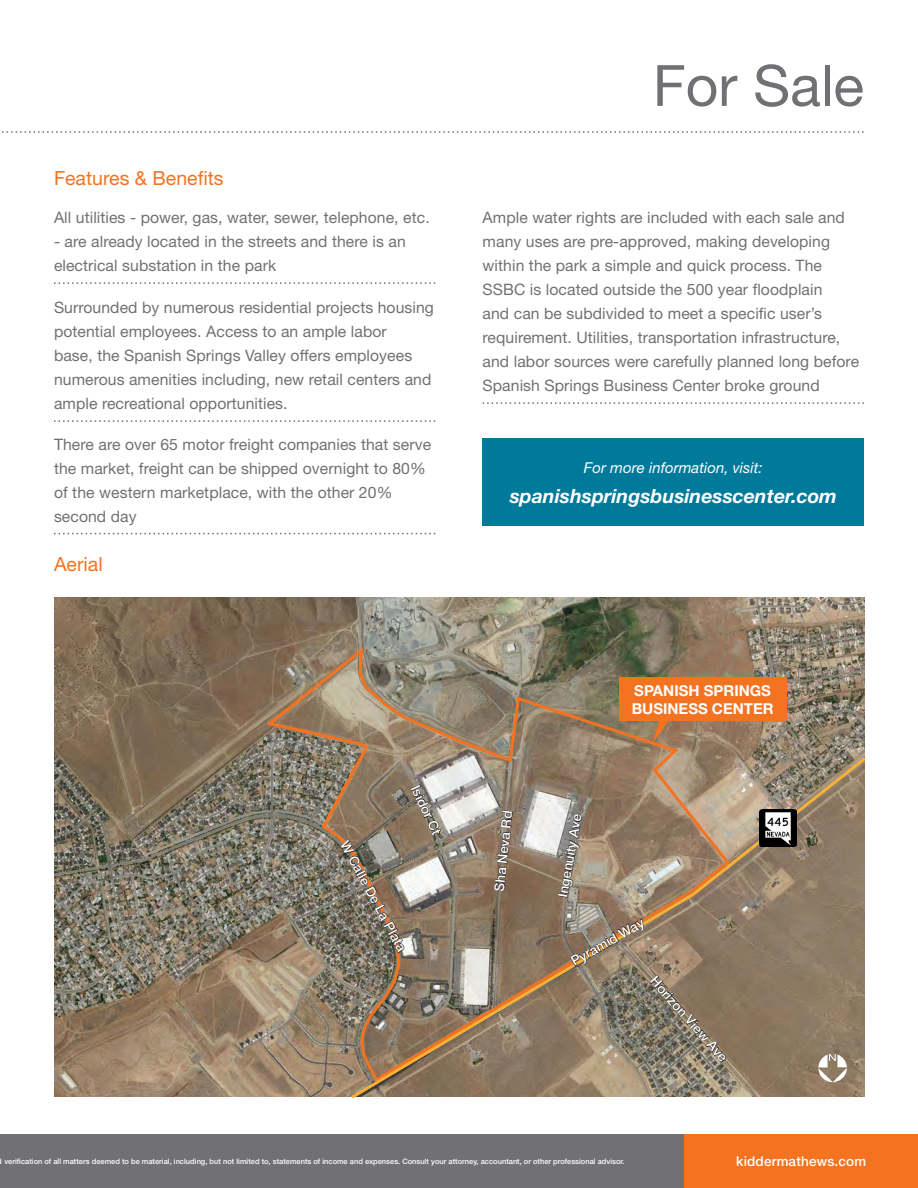
<style>
.page{position:relative;width:918px;height:1188px;background:#fff}
.page>*{position:absolute;margin:0;border:0;box-sizing:border-box;transform-origin:0 0}
._1-Main_Header_Gray{font:57px "Helvetica Neue";color:#717074}
.Hospital___Maps{font:italic 700 19.5px "Helvetica Neue";color:#fff}
._4-Features_Contact{font:19.5px "Helvetica Neue";color:#f47321}
._5-factoids{font:15.75px/24px "Helvetica Neue";letter-spacing:.005em;color:#717074}
.Body_Text{font:700 15px/18px "Helvetica Neue";color:#fff}
.Hospital___Maps-2{font:italic 15px "Helvetica Neue";color:#fff}
.Street_White_Outline{font:500 13.5px "Helvetica Neue";color:#fff}
.website_url{font:500 13.5px "Helvetica Neue";letter-spacing:.015em;color:#fff}
.t1{font:500 7.5px "Helvetica Neue";color:#fff}
</style>
<div class="page">
<div style="left:0;top:1134px;width:918px;height:54px;background:#717074"></div>
<div style="left:684px;top:1134px;width:234px;height:54px;background:#f47321"></div>
<svg style="left:2px;top:131px;width:862px;height:2px"></svg>
<svg style="left:54px;top:282px;width:381px;height:2px"></svg>
<svg style="left:54px;top:420px;width:381px;height:2px"></svg>
<svg style="left:54px;top:533px;width:381px;height:1px"></svg>
<svg style="left:483px;top:402px;width:381px;height:2px"></svg>
<img style="left:54px;top:597px;width:810px;height:500px">
<svg style="left:265px;top:644px;width:467px;height:440px;background:#90816c"></svg>
<svg style="left:349px;top:755px;width:517px;height:343px;background:#978570"></svg>
<img style="left:759px;top:810px;width:38px;height:37px">
<svg style="left:569px;top:918px;width:76px;height:49px;background:#8e7862"></svg>
<svg style="left:652px;top:720px;width:32px;height:25px"></svg>
<div style="left:619px;top:677px;width:167px;height:43px;background:#f47321"></div>
<img style="left:340px;top:839px;width:64px;height:116px">
<svg style="left:649px;top:975px;width:77px;height:87px;background:#7e715f"></svg>
<svg style="left:410px;top:784px;width:32px;height:53px;background:#887e72"></svg>
<svg style="left:494px;top:810px;width:19px;height:82px;background:#6f5f51"></svg>
<svg style="left:557px;top:814px;width:25px;height:84px;background:#847b72"></svg>
<div style="left:483px;top:439px;width:381px;height:87px;background:#007a9a"></div>
<p class="_4-Features_Contact" style="left:54px;top:166px;width:171px">Features &amp; Benefits</p>
<p class="_5-factoids" style="left:54px;top:205px;width:377px">All utilities - power, gas, water, sewer, telephone, etc.</p>
<p class="_5-factoids" style="left:54px;top:229px;width:353px">- are already located in the streets and there is an electrical substation in the park</p>
<p class="_5-factoids" style="left:54px;top:295px;width:382px">Surrounded by numerous residential projects housing potential employees. Access to an ample labor<br>base, the Spanish Springs Valley offers employees numerous amenities including, new retail centers and ample recreational opportunities.</p>
<p class="_5-factoids" style="left:54px;top:432px;width:379px">There are over 65 motor freight companies that serve the market, freight can be shipped overnight to 80% of the western marketplace, with the other 20% second day</p>
<p class="_4-Features_Contact" style="left:54px;top:553px;width:50px">Aerial</p>
<p class="_1-Main_Header_Gray" style="left:653px;top:52px;width:213px">For Sale</p>
<p class="_5-factoids" style="left:483px;top:205px;width:378px">Ample water rights are included with each sale and many uses are pre-approved, making developing within the park a simple and quick process. The SSBC is located outside the 500 year floodplain<br>and can be subdivided to meet a specific user’s requirement. Utilities, transportation infrastructure, and labor sources were carefully planned long before Spanish Springs Business Center broke ground</p>
<p class="Hospital___Maps-2" style="left:584px;top:459px;width:180px">For more information, visit:</p>
<p class="Hospital___Maps" style="left:510px;top:484px;width:329px">spanishspringsbusinesscenter.com</p>
<p class="Street_White_Outline" style="left:422px;top:783px;width:55px;rotate:65deg">Isidor Ct</p>
<p class="Street_White_Outline" style="left:352px;top:838px;width:125px;rotate:62deg">W Calle De La Plata</p>
<p class="Street_White_Outline" style="left:491px;top:890px;width:83px;rotate:-84deg">Sha Neva Rd</p>
<p class="Street_White_Outline" style="left:554px;top:896px;width:86px;rotate:-80deg">Ingenuity Ave</p>
<p class="Body_Text" style="left:632px;top:681px;width:143px">SPANISH SPRINGS<br>BUSINESS CENTER</p>
<p class="Street_White_Outline" style="left:568px;top:955px;width:84px;rotate:-30deg">Pyramid Way</p>
<p class="Street_White_Outline" style="left:659px;top:973px;width:110px;rotate:48deg">Horizon View Ave</p>
<p class="t1" style="left:4px;top:1157px;width:622px">verification of all matters deemed to be material, including, but not limited to, statements of income and expenses. Consult your attorney, accountant, or other professional advisor.</p>
<p class="website_url" style="left:736px;top:1153px;width:132px">kiddermathews.com</p>
</div>
